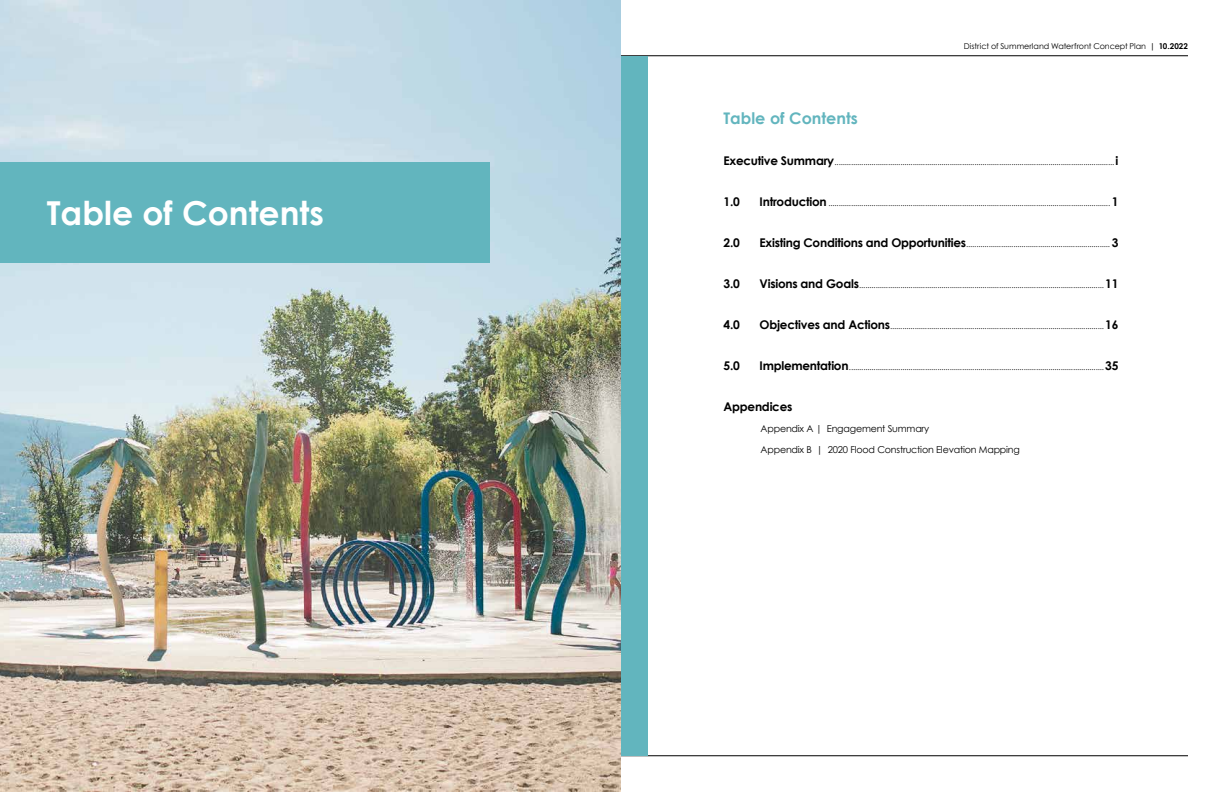
<style>
.page{position:relative;width:1224px;height:792px;background:#fff}
.page>*{position:absolute;margin:0;border:0;box-sizing:border-box;transform-origin:0 0}
.t1{font:700 33px "Century Gothic";color:#fff}
.t2{font:700 16px "Century Gothic";color:#62b5be}
.t3{font:700 12px "Century Gothic";letter-spacing:-.02em;color:#000}
.t4{font:9.5px "Century Gothic";letter-spacing:-.02em;color:#000}
.t5{font:8px "Century Gothic";letter-spacing:-.005em;color:#000}
.s1{font-weight:700}
.s2{font-weight:700;font-size:12px}
</style>
<div class="page">
<hr style="left:36px;top:56px;width:1152px;height:1px;background:#000">
<hr style="left:36px;top:756px;width:1152px;height:1px;background:#000">
<div style="left:27px;top:56px;width:621px;height:700px;background:#62b5be"></div>
<img style="left:0;top:0;width:621px;height:792px">
<div style="left:0;top:162px;width:489px;height:101px;background:#62b5be"></div>
<h1 class="t1" style="left:47px;top:188px;width:279px">Table of Contents</h1>
<p class="t5" style="left:964px;top:41px;width:226px">District of Summerland Waterfront Concept Plan <span class="s1">| 10.2022</span></p>
<h2 class="t2" style="left:724px;top:106px;width:136px">Table of Contents</h2>
<p class="t5" style="left:724px;top:156px;width:396px"><span class="s2">Executive Summary</span>........................................................................................................................................ <span class="s2">i</span></p>
<h3 class="t3" style="left:724px;top:192px;width:18px">1.0</h3>
<p class="t5" style="left:760px;top:197px;width:360px"><span class="s2">Introduction</span> ......................................................................................................................................... <span class="s2">1</span></p>
<h3 class="t3" style="left:724px;top:233px;width:18px">2.0</h3>
<p class="t5" style="left:760px;top:238px;width:360px"><span class="s2">Existing Conditions and Opportunities</span>...................................................................... <span class="s2">3</span></p>
<h3 class="t3" style="left:724px;top:274px;width:18px">3.0</h3>
<p class="t5" style="left:760px;top:279px;width:360px"><span class="s2">Visions and Goals</span>....................................................................................................................... <span class="s2">11</span></p>
<h3 class="t3" style="left:724px;top:315px;width:18px">4.0</h3>
<p class="t5" style="left:760px;top:320px;width:360px"><span class="s2">Objectives and Actions</span>........................................................................................................ <span class="s2">16</span></p>
<h3 class="t3" style="left:724px;top:356px;width:18px">5.0</h3>
<p class="t5" style="left:760px;top:361px;width:360px"><span class="s2">Implementation</span>............................................................................................................................ <span class="s2">35</span></p>
<h3 class="t3" style="left:724px;top:397px;width:70px">Appendices</h3>
<p class="t4" style="left:761px;top:421px;width:170px">Appendix A | Engagement Summary</p>
<p class="t4" style="left:761px;top:442px;width:261px">Appendix B | 2020 Flood Construction Elevation Mapping</p>
</div>
